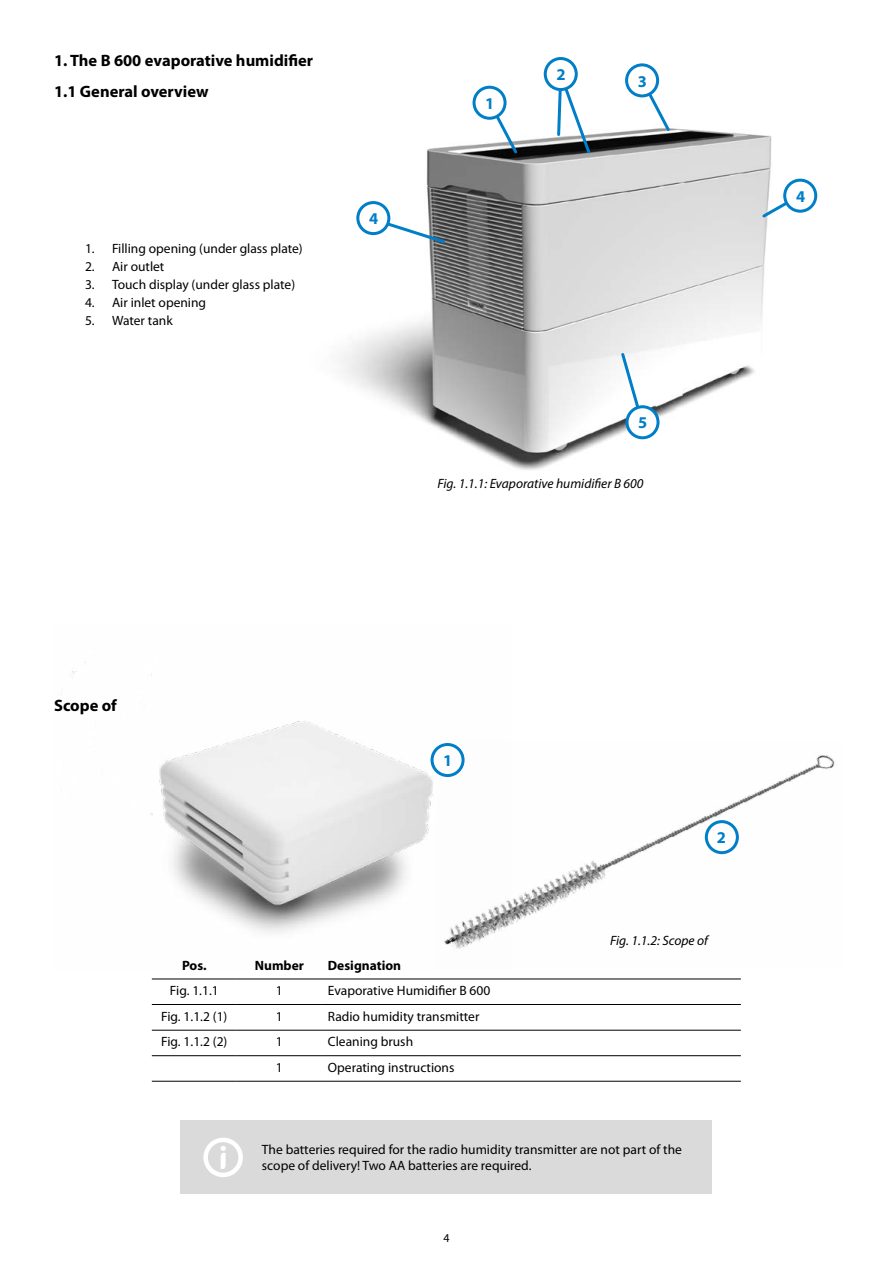
<style>
.page{position:relative;width:893px;height:1263px;background:#fff}
.page>*{position:absolute;margin:0;border:0;box-sizing:border-box;transform-origin:0 0}
.t1{font:700 16.5px "Myriad Pro";color:#000}
.t2{font:700 16.5px "Myriad Pro";color:#007ec7}
.t3{font:13.5px/16.2px "Myriad Pro";color:#000}
.t4{font:italic 13.5px "Myriad Pro";color:#000}
.t5{font:700 13.5px "Myriad Pro";color:#000}
.t6{font:12px "Myriad Pro";color:#000}
</style>
<div class="page">
<img style="left:341px;top:100px;width:477px;height:370px">
<img style="left:511px;top:755px;width:324px;height:170px">
<img style="left:62px;top:662px;width:449px;height:287px">
<div style="left:431px;top:743px;width:34px;height:34px;border:3px solid #007ec7;border-radius:50%"></div>
<div style="left:706px;top:822px;width:31px;height:31px;background:#fff;border-radius:50%"></div>
<div style="left:705px;top:820px;width:34px;height:34px;border:3px solid #007ec7;border-radius:50%"></div>
<div style="left:181px;top:1121px;width:531px;height:73px;background:#dadada"></div>
<svg style="left:220px;top:1146px;width:6px;height:23px"></svg>
<div style="left:203px;top:1138px;width:40px;height:39px;border:4px solid #fff;border-radius:50%"></div>
<hr style="left:152px;top:978px;width:85px;height:1px;background:#000">
<hr style="left:237px;top:978px;width:85px;height:1px;background:#000">
<hr style="left:322px;top:978px;width:419px;height:1px;background:#000">
<hr style="left:152px;top:1004px;width:85px;height:1px;background:#000">
<hr style="left:237px;top:1004px;width:85px;height:1px;background:#000">
<hr style="left:322px;top:1004px;width:419px;height:1px;background:#000">
<hr style="left:152px;top:1030px;width:85px;height:1px;background:#000">
<hr style="left:237px;top:1030px;width:85px;height:1px;background:#000">
<hr style="left:322px;top:1030px;width:419px;height:1px;background:#000">
<hr style="left:152px;top:1055px;width:85px;height:1px;background:#000">
<hr style="left:237px;top:1055px;width:85px;height:1px;background:#000">
<hr style="left:322px;top:1055px;width:419px;height:1px;background:#000">
<hr style="left:152px;top:1081px;width:85px;height:1px;background:#000">
<hr style="left:237px;top:1081px;width:85px;height:1px;background:#000">
<hr style="left:322px;top:1081px;width:419px;height:1px;background:#000">
<svg style="left:370px;top:216px;width:77px;height:29px"></svg>
<div style="left:358px;top:203px;width:31px;height:31px;background:#fff;border-radius:50%"></div>
<div style="left:356px;top:201px;width:34px;height:34px;border:3px solid #007ec7;border-radius:50%"></div>
<svg style="left:760px;top:193px;width:42px;height:27px"></svg>
<div style="left:785px;top:180px;width:31px;height:31px;background:#fff;border-radius:50%"></div>
<div style="left:783px;top:179px;width:34px;height:34px;border:3px solid #007ec7;border-radius:50%"></div>
<svg style="left:638px;top:79px;width:34px;height:55px"></svg>
<div style="left:627px;top:65px;width:31px;height:31px;background:#fff;border-radius:50%"></div>
<div style="left:625px;top:63px;width:34px;height:34px;border:3px solid #007ec7;border-radius:50%"></div>
<svg style="left:555px;top:78px;width:38px;height:78px"></svg>
<div style="left:545px;top:59px;width:31px;height:31px;background:#fff;border-radius:50%"></div>
<div style="left:544px;top:57px;width:34px;height:34px;border:3px solid #007ec7;border-radius:50%"></div>
<svg style="left:619px;top:351px;width:27px;height:77px"></svg>
<div style="left:627px;top:407px;width:31px;height:31px;background:#fff;border-radius:50%"></div>
<div style="left:625px;top:405px;width:34px;height:34px;border:3px solid #007ec7;border-radius:50%"></div>
<svg style="left:486px;top:100px;width:34px;height:56px"></svg>
<div style="left:474px;top:87px;width:31px;height:31px;background:#fff;border-radius:50%"></div>
<div style="left:473px;top:86px;width:34px;height:34px;border:3px solid #007ec7;border-radius:50%"></div>
<p class="t1" style="left:54px;top:50px;width:261px">1. The B 600 evaporative humidifier</p>
<p class="t1" style="left:54px;top:81px;width:156px">1.1 General overview</p>
<p class="t3" style="left:85px;top:240px;width:219px">1. Filling opening (under glass plate)</p>
<p class="t3" style="left:85px;top:258px;width:81px">2. Air outlet</p>
<p class="t3" style="left:85px;top:276px;width:212px">3. Touch display (under glass plate)</p>
<p class="t3" style="left:85px;top:294px;width:123px">4. Air inlet opening</p>
<p class="t3" style="left:85px;top:312px;width:89px">5. Water tank</p>
<p class="t2" style="left:369px;top:208px;width:11px">4</p>
<p class="t2" style="left:485px;top:93px;width:11px">1</p>
<p class="t2" style="left:556px;top:64px;width:11px">2</p>
<p class="t2" style="left:638px;top:70px;width:11px">3</p>
<p class="t2" style="left:638px;top:412px;width:11px">5</p>
<p class="t4" style="left:437px;top:476px;width:208px">Fig. 1.1.1: Evaporative humidifier B 600</p>
<p class="t2" style="left:796px;top:186px;width:11px">4</p>
<p class="t1" style="left:54px;top:695px;width:64px">Scope of</p>
<p class="t2" style="left:443px;top:750px;width:11px">1</p>
<p class="t2" style="left:717px;top:827px;width:11px">2</p>
<p class="t5" style="left:182px;top:956px;width:26px">Pos.</p>
<p class="t5" style="left:255px;top:956px;width:51px">Number</p>
<p class="t5" style="left:328px;top:956px;width:75px">Designation</p>
<p class="t3" style="left:170px;top:982px;width:50px">Fig. 1.1.1</p>
<p class="t3" style="left:276px;top:982px;width:8px">1</p>
<p class="t3" style="left:328px;top:982px;width:164px">Evaporative Humidifier B 600</p>
<p class="t3" style="left:161px;top:1008px;width:68px">Fig. 1.1.2 (1)</p>
<p class="t3" style="left:276px;top:1008px;width:8px">1</p>
<p class="t3" style="left:328px;top:1008px;width:153px">Radio humidity transmitter</p>
<p class="t3" style="left:161px;top:1033px;width:68px">Fig. 1.1.2 (2)</p>
<p class="t3" style="left:276px;top:1033px;width:8px">1</p>
<p class="t3" style="left:328px;top:1033px;width:87px">Cleaning brush</p>
<p class="t3" style="left:276px;top:1059px;width:8px">1</p>
<p class="t3" style="left:328px;top:1059px;width:128px">Operating instructions</p>
<p class="t4" style="left:610px;top:932px;width:99px">Fig. 1.1.2: Scope of</p>
<p class="t3" style="left:262px;top:1141px;width:422px">The batteries required for the radio humidity transmitter are not part of the scope of delivery! Two AA batteries are required.</p>
<p class="t6" style="left:443px;top:1231px;width:8px">4</p>
</div>
